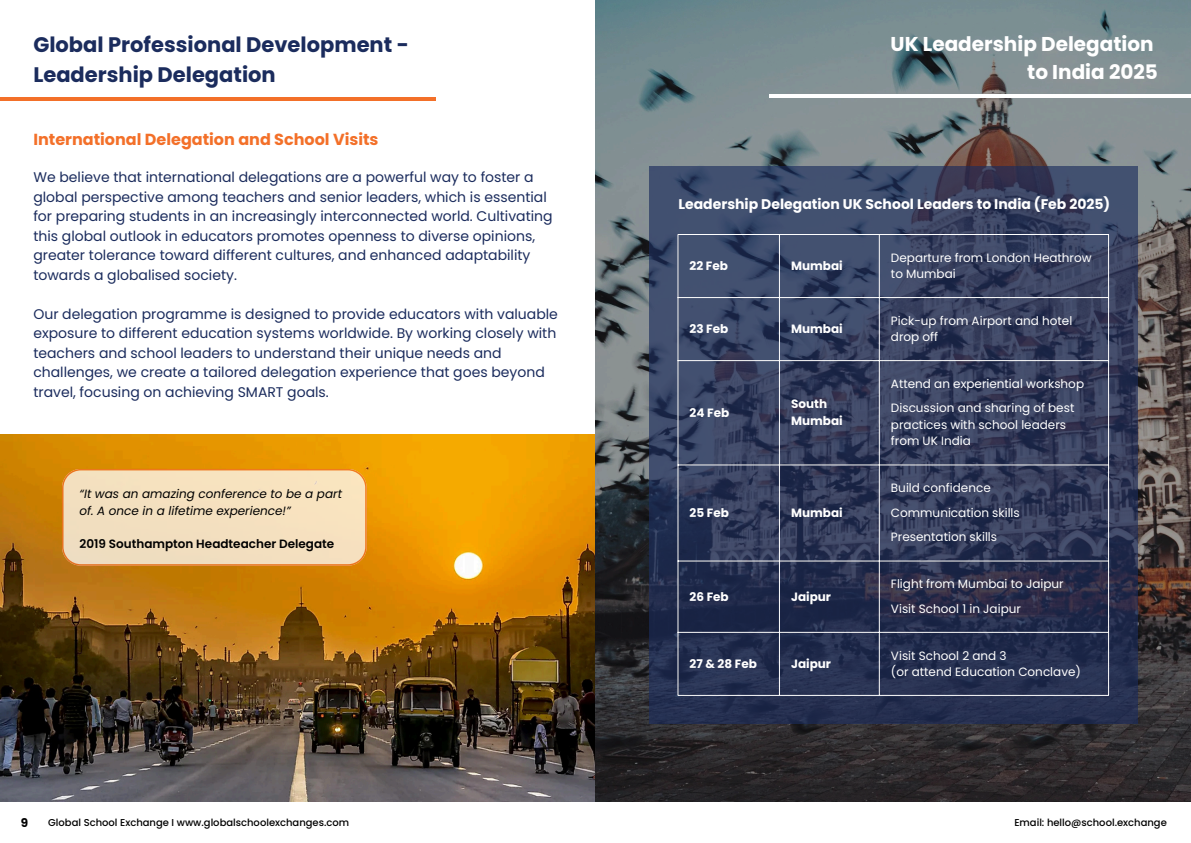
<style>
.page{position:relative;width:1191px;height:843px;background:#fff}
.page>*{position:absolute;margin:0;border:0;box-sizing:border-box;transform-origin:0 0}
.t1{font:700 21px/29.2px "Poppins";color:#1b2c5d}
.t2{font:700 20px/27.8px "Poppins";color:#fff;text-align:right}
.t3{font:700 16px "Poppins";color:#f37029}
.t4{font:14px/19.5px "Poppins";color:#1b2c5d}
.t5{font:700 14px "Poppins";color:#fff}
.t6{font:12px/16.5px "Poppins";color:#fff}
.t7{font:700 12px/16.5px "Poppins";color:#fff}
.t8{font:italic 12px/16.5px "Poppins";color:#000}
.t9{font:600 12px "Poppins";color:#000}
.t10{font:700 12px "Poppins";color:#000}
.t11{font:500 10px "Poppins";color:#000}
</style>
<div class="page">
<img style="left:0;top:434px;width:595px;height:367px">
<div style="left:62px;top:469px;width:304px;height:96px;background:#f4e0bf"></div>
<hr style="left:0;top:97px;width:435px;height:3px;background:#f37029">
<svg style="left:595px;top:0;width:595px;height:801px;background:#5d6366"></svg>
<hr style="left:769px;top:94px;width:421px;height:3px;background:#fff">
<svg style="left:649px;top:166px;width:488px;height:557px;background:#343d5c"></svg>
<hr style="left:677px;top:235px;width:1px;height:459px;background:#fff">
<hr style="left:779px;top:235px;width:1px;height:459px;background:#fff">
<hr style="left:878px;top:235px;width:1px;height:459px;background:#fff">
<hr style="left:1107px;top:235px;width:1px;height:459px;background:#fff">
<hr style="left:677px;top:234px;width:431px;height:1px;background:#fff">
<hr style="left:677px;top:297px;width:431px;height:1px;background:#fff">
<hr style="left:677px;top:360px;width:431px;height:1px;background:#fff">
<hr style="left:677px;top:464px;width:431px;height:1px;background:#fff">
<hr style="left:677px;top:560px;width:431px;height:1px;background:#fff">
<hr style="left:677px;top:631px;width:431px;height:1px;background:#fff">
<hr style="left:677px;top:694px;width:431px;height:1px;background:#fff">
<h5 class="t1" style="left:33px;top:30px;width:377px">Global Professional Development -<br>Leadership Delegation</h5>
<p class="t2" style="left:890px;top:30px;width:269px">UK Leadership Delegation to India 2025</p>
<h4 class="t3" style="left:33px;top:128px;width:346px">International Delegation and School Visits</h4>
<h1 class="t4" style="left:33px;top:167px;width:521px">We believe that international delegations are a powerful way to foster a global perspective among teachers and senior leaders, which is essential for preparing students in an increasingly interconnected world. Cultivating this global outlook in educators promotes openness to diverse opinions, greater tolerance toward different cultures, and enhanced adaptability towards a globalised society.</h1>
<h3 class="t4" style="left:33px;top:304px;width:526px">Our delegation programme is designed to provide educators with valuable exposure to different education systems worldwide. By working closely with teachers and school leaders to understand their unique needs and challenges, we create a tailored delegation experience that goes beyond travel, focusing on achieving SMART goals.</h3>
<h1 class="t8" style="left:79px;top:486px;width:264px">“It was an amazing conference to be a part of. A once in a lifetime experience!”</h1>
<h2 class="t9" style="left:79px;top:535px;width:256px">2019 Southampton Headteacher Delegate</h2>
<p class="t5" style="left:678px;top:194px;width:433px">Leadership Delegation UK School Leaders to India (Feb 2025)</p>
<p class="t7" style="left:689px;top:257px;width:40px">22 Feb</p>
<p class="t7" style="left:791px;top:257px;width:53px">Mumbai</p>
<p class="t6" style="left:890px;top:249px;width:202px">Departure from London Heathrow to Mumbai</p>
<p class="t7" style="left:689px;top:320px;width:40px">23 Feb</p>
<p class="t7" style="left:791px;top:320px;width:53px">Mumbai</p>
<p class="t6" style="left:890px;top:312px;width:183px">Pick-up from Airport and hotel drop off</p>
<p class="t7" style="left:689px;top:404px;width:41px">24 Feb</p>
<p class="t7" style="left:791px;top:395px;width:53px">South<br>Mumbai</p>
<p class="t7" style="left:689px;top:504px;width:41px">25 Feb</p>
<p class="t7" style="left:791px;top:504px;width:53px">Mumbai</p>
<p class="t7" style="left:689px;top:588px;width:41px">26 Feb</p>
<p class="t7" style="left:791px;top:588px;width:41px">Jaipur</p>
<p class="t7" style="left:689px;top:654px;width:69px">27 &amp; 28 Feb</p>
<p class="t7" style="left:791px;top:654px;width:41px">Jaipur</p>
<p class="t6" style="left:890px;top:375px;width:195px">Attend an experiential workshop</p>
<p class="t6" style="left:890px;top:399px;width:185px">Discussion and sharing of best practices with school leaders from UK India</p>
<p class="t6" style="left:890px;top:479px;width:101px">Build confidence</p>
<p class="t6" style="left:890px;top:504px;width:130px">Communication skills</p>
<p class="t6" style="left:890px;top:528px;width:108px">Presentation skills</p>
<p class="t6" style="left:890px;top:575px;width:174px">Flight from Mumbai to Jaipur</p>
<p class="t6" style="left:890px;top:600px;width:131px">Visit School 1 in Jaipur</p>
<p class="t6" style="left:890px;top:646px;width:117px">Visit School 2 and 3</p>
<p class="t6" style="left:890px;top:663px;width:191px">(or attend Education Conclave)</p>
<h4 class="t10" style="left:21px;top:813px;width:9px">9</h4>
<p class="t11" style="left:48px;top:815px;width:302px">Global School Exchange I www.globalschoolexchanges.com</p>
<h6 class="t11" style="left:1014px;top:815px;width:154px">Email: hello@school.exchange</h6>
</div>
